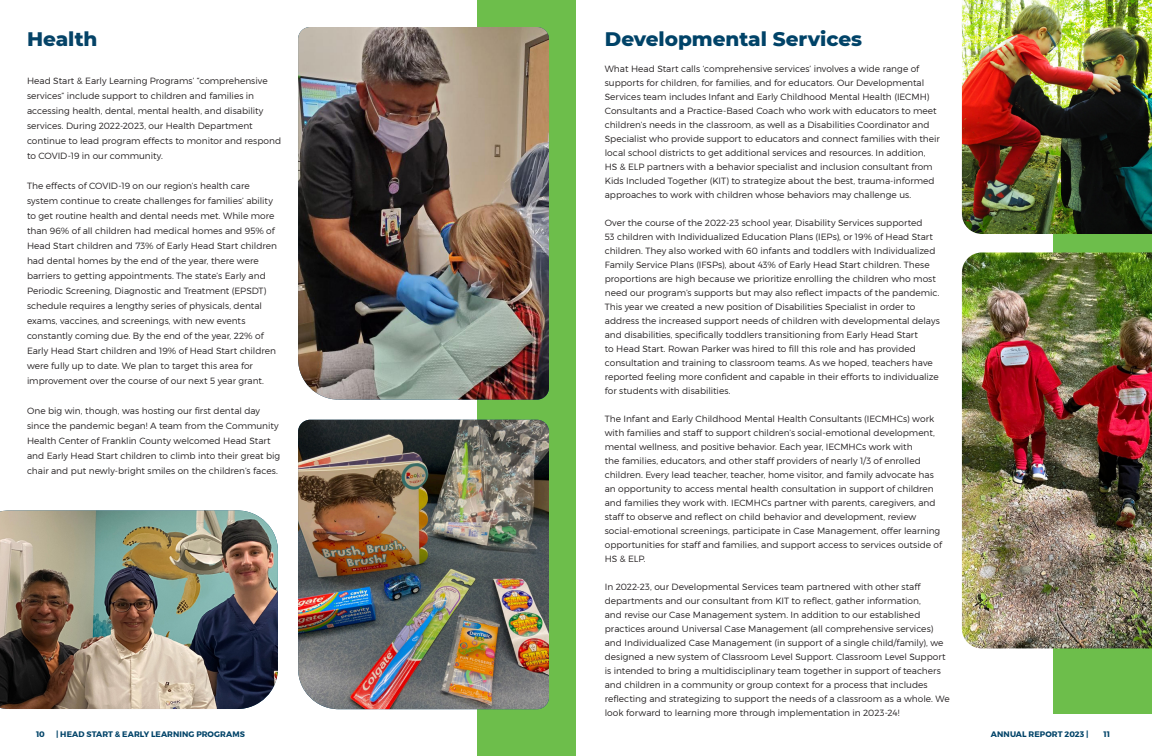
<style>
.page{position:relative;width:1152px;height:756px;background:#fff}
.page>*{position:absolute;margin:0;border:0;box-sizing:border-box;transform-origin:0 0}
.t1{font:800 20px "Montserrat";color:#004368}
.t2{font:800 20px "Montserrat";color:#054367}
.t3{font:300 9px/14px "Montserrat";color:#231f20}
.t4{font:700 8px "Montserrat";letter-spacing:.01em;color:#004368}
</style>
<div class="page">
<div style="left:477px;top:0;width:99px;height:756px;background:#6dbe4b"></div>
<img style="left:298px;top:27px;width:251px;height:373px">
<img style="left:298px;top:420px;width:251px;height:289px">
<img style="left:0;top:510px;width:278px;height:199px">
<div style="left:1054px;top:0;width:98px;height:714px;background:#6dbe4b"></div>
<img style="left:962px;top:0;width:190px;height:234px">
<img style="left:962px;top:252px;width:190px;height:396px">
<p class="t2" style="left:27px;top:25px;width:72px">Health</p>
<p class="t3" style="left:27px;top:73px;width:256px;line-height:15px">Head Start &amp; Early Learning Programs’ “comprehensive services” include support to children and families in accessing health, dental, mental health, and disability services. During 2022-2023, our Health Department continue to lead program effects to monitor and respond to COVID-19 in our community.</p>
<p class="t3" style="left:27px;top:178px;width:251px;line-height:15px">The effects of COVID-19 on our region’s health care system continue to create challenges for families’ ability to get routine health and dental needs met. While more than 96% of all children had medical homes and 95% of Head Start children and 73% of Early Head Start children had dental homes by the end of the year, there were barriers to getting appointments. The state’s Early and Periodic Screening, Diagnostic and Treatment (EPSDT) schedule requires a lengthy series of physicals, dental exams, vaccines, and screenings, with new events constantly coming due. By the end of the year, 22% of Early Head Start children and 19% of Head Start children were fully up to date. We plan to target this area for improvement over the course of our next 5 year grant.</p>
<p class="t3" style="left:27px;top:403px;width:255px;line-height:15px">One big win, though, was hosting our first dental day since the pandemic began! A team from the Community Health Center of Franklin County welcomed Head Start and Early Head Start children to climb into their great big chair and put newly-bright smiles on the children’s faces.</p>
<p class="t1" style="left:605px;top:25px;width:259px">Developmental Services</p>
<p class="t3" style="left:605px;top:62px;width:337px">What Head Start calls ‘comprehensive services’ involves a wide range of supports for children, for families, and for educators. Our Developmental Services team includes Infant and Early Childhood Mental Health (IECMH)<br>Consultants and a Practice-Based Coach who work with educators to meet children’s needs in the classroom, as well as a Disabilities Coordinator and Specialist who provide support to educators and connect families with their local school districts to get additional services and resources. In addition, HS &amp; ELP partners with a behavior specialist and inclusion consultant from Kids Included Together (KIT) to strategize about the best, trauma-informed approaches to work with children whose behaviors may challenge us.</p>
<p class="t3" style="left:605px;top:216px;width:337px">Over the course of the 2022-23 school year, Disability Services supported<br>53 children with Individualized Education Plans (IEPs), or 19% of Head Start children. They also worked with 60 infants and toddlers with Individualized Family Service Plans (IFSPs), about 43% of Early Head Start children. These proportions are high because we prioritize enrolling the children who most need our program’s supports but may also reflect impacts of the pandemic.<br>This year we created a new position of Disabilities Specialist in order to address the increased support needs of children with developmental delays and disabilities, specifically toddlers transitioning from Early Head Start<br>to Head Start. Rowan Parker was hired to fill this role and has provided consultation and training to classroom teams. As we hoped, teachers have reported feeling more confident and capable in their efforts to individualize for students with disabilities.</p>
<p class="t3" style="left:605px;top:412px;width:339px">The Infant and Early Childhood Mental Health Consultants (IECMHCs) work with families and staff to support children’s social-emotional development, mental wellness, and positive behavior. Each year, IECMHCs work with<br>the families, educators, and other staff providers of nearly 1/3 of enrolled children. Every lead teacher, teacher, home visitor, and family advocate has an opportunity to access mental health consultation in support of children and families they work with. IECMHCs partner with parents, caregivers, and staff to observe and reflect on child behavior and development, review social-emotional screenings, participate in Case Management, offer learning opportunities for staff and families, and support access to services outside of HS &amp; ELP.</p>
<p class="t3" style="left:605px;top:580px;width:346px">In 2022-23, our Developmental Services team partnered with other staff departments and our consultant from KIT to reflect, gather information,<br>and revise our Case Management system. In addition to our established practices around Universal Case Management (all comprehensive services) and Individualized Case Management (in support of a single child/family), we designed a new system of Classroom Level Support. Classroom Level Support is intended to bring a multidisciplinary team together in support of teachers and children in a community or group context for a process that includes reflecting and strategizing to support the needs of a classroom as a whole. We look forward to learning more through implementation in 2023-24!</p>
<p class="t4" style="left:36px;top:729px;width:10px">10</p>
<p class="t4" style="left:56px;top:729px;width:190px">| HEAD START &amp; EARLY LEARNING PROGRAMS</p>
<p class="t4" style="left:991px;top:729px;width:99px">ANNUAL REPORT 2023 |</p>
<p class="t4" style="left:1103px;top:729px;width:8px">11</p>
</div>
